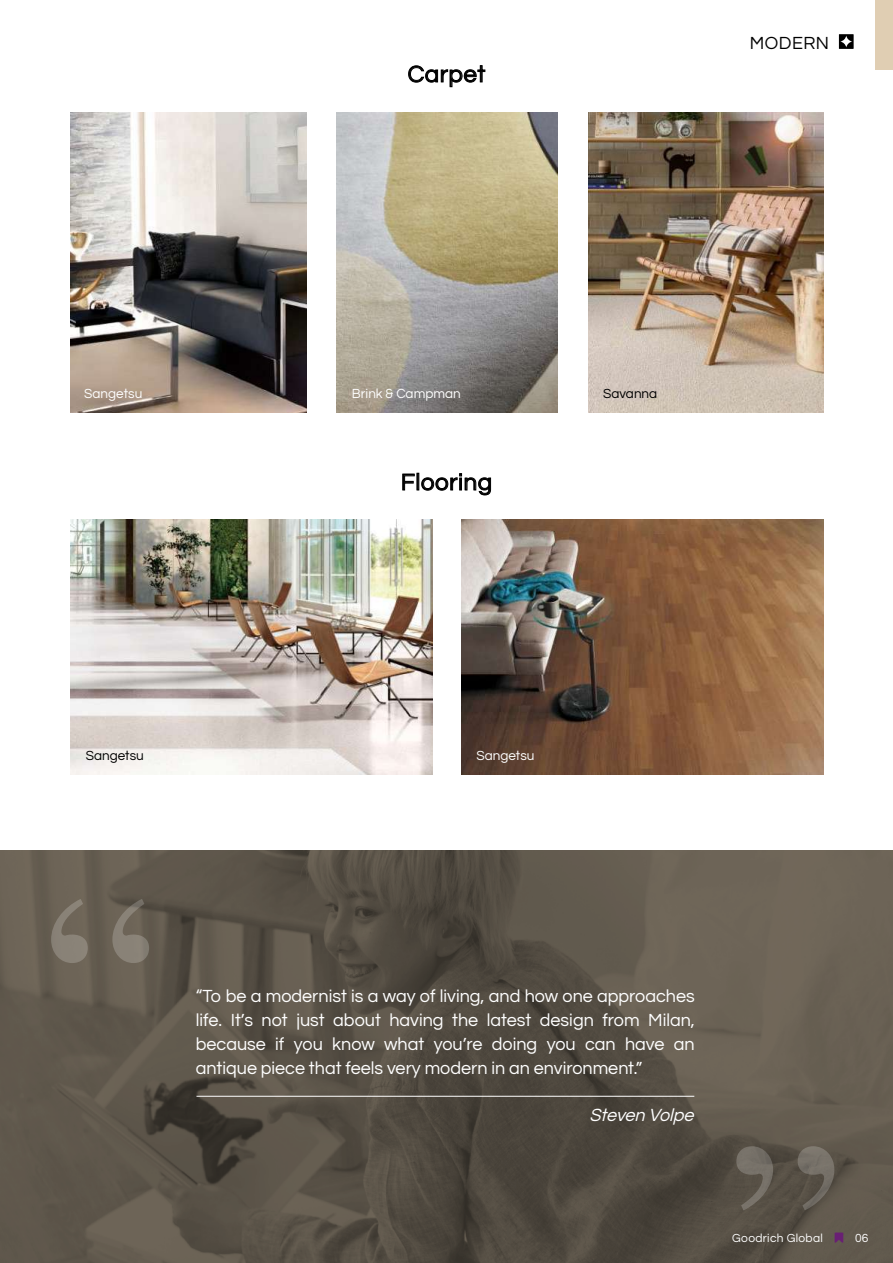
<style>
.page{position:relative;width:893px;height:1263px;background:#fff}
.page>*{position:absolute;margin:0;border:0;box-sizing:border-box;transform-origin:0 0}
.t1{font:24px "Questrial";letter-spacing:.025em;color:#000}
.t2{font:18px/24px "Questrial";color:#fff;text-align:justify}
.t3{font:italic 18px "Questrial";color:#fff}
.t4{font:18px "Questrial";letter-spacing:.025em;color:#000}
.t5{font:13.5px "Questrial";color:#fff}
.t6{font:13.5px "Questrial";color:#000}
.t7{font:12px "Questrial";letter-spacing:.025em;color:#fff}
</style>
<div class="page">
<svg style="left:0;top:850px;width:893px;height:413px;background:#5b5348"></svg>
<img style="left:71px;top:113px;width:235px;height:300px">
<img style="left:337px;top:113px;width:220px;height:300px">
<img style="left:588px;top:113px;width:235px;height:300px">
<svg style="left:408px;top:65px;width:77px;height:22px"></svg>
<img style="left:71px;top:519px;width:361px;height:255px">
<img style="left:461px;top:519px;width:362px;height:255px">
<svg style="left:402px;top:473px;width:89px;height:22px"></svg>
<svg style="left:736px;top:1146px;width:98px;height:64px;background:#615b51"></svg>
<svg style="left:51px;top:899px;width:98px;height:64px;background:#736b5f"></svg>
<hr style="left:196px;top:1096px;width:498px;height:1px;background:#fff">
<div style="left:876px;top:0;width:17px;height:70px;background:#e0ceb3"></div>
<svg style="left:839px;top:34px;width:15px;height:15px"></svg>
<svg style="left:835px;top:1232px;width:8px;height:11px"></svg>
<h1 class="t1" style="left:408px;top:64px;width:79px">Carpet</h1>
<p class="t4" style="left:750px;top:35px;width:81px">MODERN</p>
<p class="t5" style="left:84px;top:387px;width:60px">Sangetsu</p>
<p class="t5" style="left:352px;top:387px;width:110px">Brink &amp; Campman</p>
<p class="t6" style="left:603px;top:387px;width:56px">Savanna</p>
<h1 class="t1" style="left:401px;top:472px;width:93px">Flooring</h1>
<p class="t6" style="left:86px;top:749px;width:60px">Sangetsu</p>
<p class="t5" style="left:476px;top:749px;width:60px">Sangetsu</p>
<p class="t2" style="left:196px;top:985px;width:500px">“To be a modernist is a way of living, and how one approaches life. It’s not just about having the latest design from Milan, because if you know what you’re doing you can have an antique piece that feels very modern in an environment.”</p>
<p class="t3" style="left:589px;top:1107px;width:110px">Steven Volpe</p>
<p class="t7" style="left:732px;top:1233px;width:92px">Goodrich Global</p>
<p class="t7" style="left:855px;top:1233px;width:15px">06</p>
</div>
